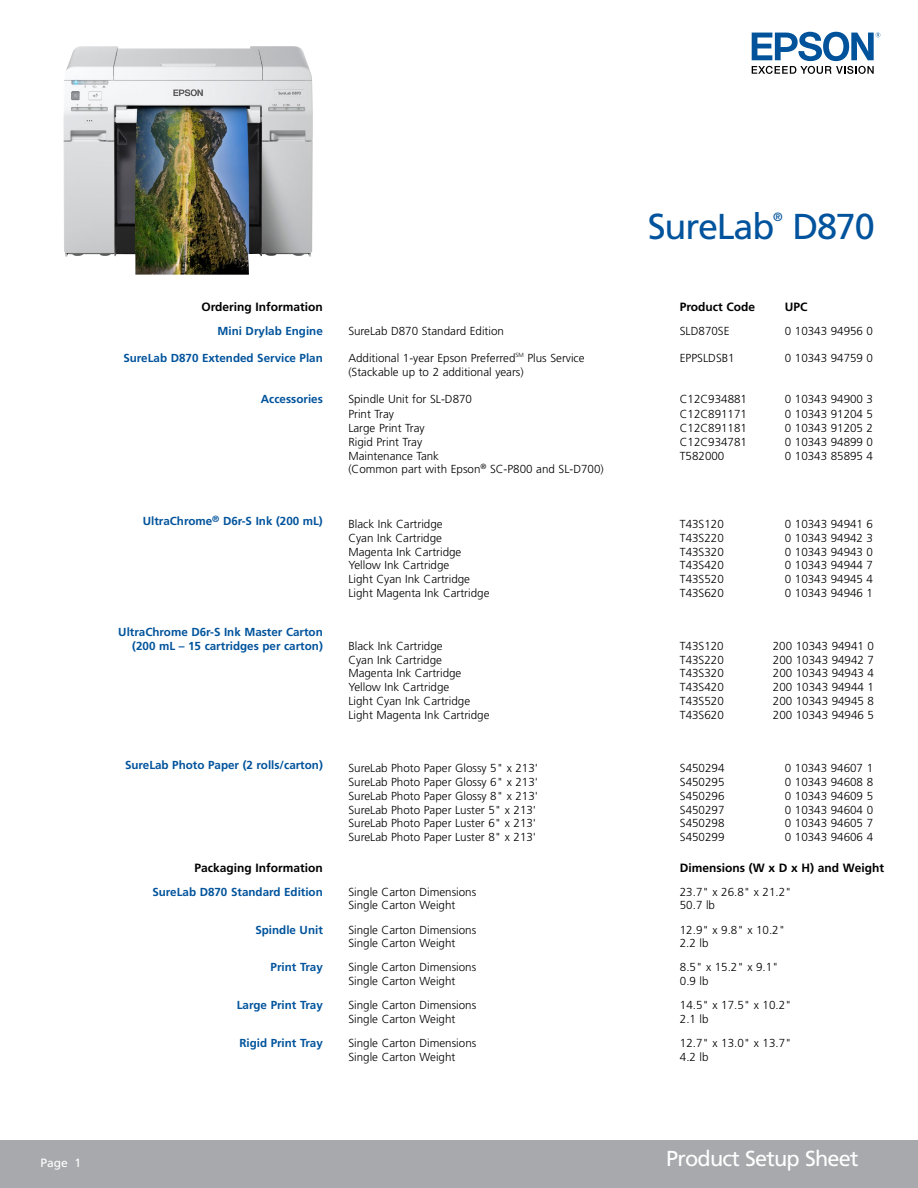
<style>
.page{position:relative;width:918px;height:1188px;background:#fff}
.page>*{position:absolute;margin:0;border:0;box-sizing:border-box;transform-origin:0 0}
.t1{font:36px "Frutiger";letter-spacing:-.035em;color:#00539c}
.t2{font:21.75px "Frutiger";letter-spacing:-.035em;color:#fff}
.t3{font:700 12px "Frutiger";color:#000}
.t4{font:12px "Frutiger";color:#fff}
.t5{font:12px "Frutiger";color:#00539c}
.t6{font:300 11.7px "Frutiger";color:#000}
.t7{font:700 11.7px/13.5px "Frutiger";color:#00539c;text-align:right}
</style>
<div class="page">
<svg style="left:752px;top:32px;width:128px;height:42px"></svg>
<div style="left:0;top:1140px;width:918px;height:48px;background:#a7a9ac"></div>
<img style="left:63px;top:46px;width:250px;height:229px">
<p class="t4" style="left:40px;top:1155px;width:42px">Page 1</p>
<h1 class="t1" style="left:648px;top:205px;width:128px">SureLab</h1>
<p class="t5" style="left:773px;top:210px;width:11px">®</p>
<h1 class="t1" style="left:792px;top:205px;width:84px">D870</h1>
<p class="t3" style="left:201px;top:300px;width:123px">Ordering Information</p>
<p class="t3" style="left:680px;top:300px;width:77px">Product Code</p>
<p class="t3" style="left:785px;top:300px;width:24px">UPC</p>
<p class="t7" style="left:218px;top:324px;width:107px">Mini Drylab Engine</p>
<p class="t6" style="left:348px;top:325px;width:157px">SureLab D870 Standard Edition</p>
<p class="t6" style="left:680px;top:325px;width:51px">SLD870SE</p>
<p class="t6" style="left:785px;top:325px;width:90px">0 10343 94956 0</p>
<p class="t7" style="left:123px;top:351px;width:201px">SureLab D870 Extended Service Plan</p>
<p class="t6" style="left:348px;top:352px;width:238px">Additional 1-year Epson Preferred<sup>SM</sup> Plus Service</p>
<p class="t6" style="left:680px;top:352px;width:56px">EPPSLDSB1</p>
<p class="t6" style="left:785px;top:352px;width:90px">0 10343 94759 0</p>
<p class="t6" style="left:348px;top:365px;width:177px">(Stackable up to 2 additional years)</p>
<p class="t7" style="left:261px;top:392px;width:63px">Accessories</p>
<p class="t6" style="left:348px;top:392px;width:125px">Spindle Unit for SL-D870</p>
<p class="t6" style="left:680px;top:392px;width:69px">C12C934881</p>
<p class="t6" style="left:785px;top:392px;width:90px">0 10343 94900 3</p>
<p class="t6" style="left:348px;top:408px;width:47px">Print Tray</p>
<p class="t6" style="left:680px;top:408px;width:69px">C12C891171</p>
<p class="t6" style="left:785px;top:408px;width:90px">0 10343 91204 5</p>
<p class="t6" style="left:348px;top:421px;width:78px">Large Print Tray</p>
<p class="t6" style="left:680px;top:421px;width:69px">C12C891181</p>
<p class="t6" style="left:785px;top:421px;width:90px">0 10343 91205 2</p>
<p class="t6" style="left:348px;top:435px;width:75px">Rigid Print Tray</p>
<p class="t6" style="left:680px;top:435px;width:69px">C12C934781</p>
<p class="t6" style="left:785px;top:435px;width:90px">0 10343 94899 0</p>
<p class="t6" style="left:348px;top:449px;width:92px">Maintenance Tank</p>
<p class="t6" style="left:680px;top:449px;width:46px">T582000</p>
<p class="t6" style="left:785px;top:449px;width:90px">0 10343 85895 4</p>
<p class="t6" style="left:348px;top:463px;width:257px">(Common part with Epson<sup>®</sup> SC-P800 and SL-D700)</p>
<p class="t7" style="left:143px;top:514px;width:182px">UltraChrome<sup>®</sup> D6r-S Ink (200 mL)</p>
<p class="t6" style="left:348px;top:517px;width:96px">Black Ink Cartridge</p>
<p class="t6" style="left:680px;top:517px;width:45px">T43S120</p>
<p class="t6" style="left:785px;top:517px;width:90px">0 10343 94941 6</p>
<p class="t6" style="left:348px;top:531px;width:95px">Cyan Ink Cartridge</p>
<p class="t6" style="left:680px;top:531px;width:45px">T43S220</p>
<p class="t6" style="left:785px;top:531px;width:90px">0 10343 94942 3</p>
<p class="t6" style="left:348px;top:545px;width:115px">Magenta Ink Cartridge</p>
<p class="t6" style="left:680px;top:545px;width:45px">T43S320</p>
<p class="t6" style="left:785px;top:545px;width:90px">0 10343 94943 0</p>
<p class="t6" style="left:348px;top:559px;width:102px">Yellow Ink Cartridge</p>
<p class="t6" style="left:680px;top:559px;width:45px">T43S420</p>
<p class="t6" style="left:785px;top:559px;width:90px">0 10343 94944 7</p>
<p class="t6" style="left:348px;top:573px;width:123px">Light Cyan Ink Cartridge</p>
<p class="t6" style="left:680px;top:573px;width:45px">T43S520</p>
<p class="t6" style="left:785px;top:573px;width:90px">0 10343 94945 4</p>
<p class="t6" style="left:348px;top:586px;width:143px">Light Magenta Ink Cartridge</p>
<p class="t6" style="left:680px;top:586px;width:45px">T43S620</p>
<p class="t6" style="left:785px;top:586px;width:90px">0 10343 94946 1</p>
<p class="t7" style="left:118px;top:625px;width:206px">UltraChrome D6r-S Ink Master Carton (200 mL – 15 cartridges per carton)</p>
<p class="t6" style="left:348px;top:639px;width:96px">Black Ink Cartridge</p>
<p class="t6" style="left:680px;top:639px;width:45px">T43S120</p>
<p class="t6" style="left:773px;top:639px;width:103px">200 10343 94941 0</p>
<p class="t6" style="left:348px;top:653px;width:95px">Cyan Ink Cartridge</p>
<p class="t6" style="left:680px;top:653px;width:45px">T43S220</p>
<p class="t6" style="left:773px;top:653px;width:103px">200 10343 94942 7</p>
<p class="t6" style="left:348px;top:667px;width:115px">Magenta Ink Cartridge</p>
<p class="t6" style="left:680px;top:667px;width:45px">T43S320</p>
<p class="t6" style="left:773px;top:667px;width:103px">200 10343 94943 4</p>
<p class="t6" style="left:348px;top:680px;width:102px">Yellow Ink Cartridge</p>
<p class="t6" style="left:680px;top:680px;width:45px">T43S420</p>
<p class="t6" style="left:773px;top:680px;width:103px">200 10343 94944 1</p>
<p class="t6" style="left:348px;top:695px;width:123px">Light Cyan Ink Cartridge</p>
<p class="t6" style="left:680px;top:695px;width:45px">T43S520</p>
<p class="t6" style="left:773px;top:695px;width:103px">200 10343 94945 8</p>
<p class="t6" style="left:348px;top:709px;width:143px">Light Magenta Ink Cartridge</p>
<p class="t6" style="left:680px;top:709px;width:45px">T43S620</p>
<p class="t6" style="left:773px;top:709px;width:103px">200 10343 94946 5</p>
<p class="t7" style="left:125px;top:758px;width:199px">SureLab Photo Paper (2 rolls/carton)</p>
<p class="t6" style="left:348px;top:762px;width:191px">SureLab Photo Paper Glossy 5" x 213'</p>
<p class="t6" style="left:680px;top:762px;width:46px">S450294</p>
<p class="t6" style="left:785px;top:762px;width:90px">0 10343 94607 1</p>
<p class="t6" style="left:348px;top:775px;width:191px">SureLab Photo Paper Glossy 6" x 213'</p>
<p class="t6" style="left:680px;top:775px;width:46px">S450295</p>
<p class="t6" style="left:785px;top:775px;width:90px">0 10343 94608 8</p>
<p class="t6" style="left:348px;top:789px;width:191px">SureLab Photo Paper Glossy 8" x 213'</p>
<p class="t6" style="left:680px;top:789px;width:46px">S450296</p>
<p class="t6" style="left:785px;top:789px;width:90px">0 10343 94609 5</p>
<p class="t6" style="left:348px;top:803px;width:189px">SureLab Photo Paper Luster 5" x 213'</p>
<p class="t6" style="left:680px;top:803px;width:46px">S450297</p>
<p class="t6" style="left:785px;top:803px;width:90px">0 10343 94604 0</p>
<p class="t6" style="left:348px;top:817px;width:189px">SureLab Photo Paper Luster 6" x 213'</p>
<p class="t6" style="left:680px;top:817px;width:46px">S450298</p>
<p class="t6" style="left:785px;top:817px;width:90px">0 10343 94605 7</p>
<p class="t6" style="left:348px;top:831px;width:189px">SureLab Photo Paper Luster 8" x 213'</p>
<p class="t6" style="left:680px;top:831px;width:46px">S450299</p>
<p class="t6" style="left:785px;top:831px;width:90px">0 10343 94606 4</p>
<p class="t3" style="left:194px;top:860px;width:130px">Packaging Information</p>
<p class="t3" style="left:680px;top:860px;width:206px">Dimensions (W x D x H) and Weight</p>
<p class="t7" style="left:152px;top:885px;width:172px">SureLab D870 Standard Edition</p>
<p class="t6" style="left:348px;top:885px;width:129px">Single Carton Dimensions</p>
<p class="t6" style="left:680px;top:885px;width:113px">23.7" x 26.8" x 21.2"</p>
<p class="t6" style="left:348px;top:899px;width:109px">Single Carton Weight</p>
<p class="t6" style="left:680px;top:899px;width:37px">50.7 lb</p>
<p class="t7" style="left:255px;top:923px;width:69px">Spindle Unit</p>
<p class="t6" style="left:348px;top:923px;width:129px">Single Carton Dimensions</p>
<p class="t6" style="left:680px;top:923px;width:107px">12.9" x 9.8" x 10.2"</p>
<p class="t6" style="left:348px;top:937px;width:109px">Single Carton Weight</p>
<p class="t6" style="left:680px;top:937px;width:30px">2.2 lb</p>
<p class="t7" style="left:271px;top:961px;width:54px">Print Tray</p>
<p class="t6" style="left:348px;top:961px;width:129px">Single Carton Dimensions</p>
<p class="t6" style="left:680px;top:961px;width:100px">8.5" x 15.2" x 9.1"</p>
<p class="t6" style="left:348px;top:974px;width:109px">Single Carton Weight</p>
<p class="t6" style="left:680px;top:974px;width:30px">0.9 lb</p>
<p class="t7" style="left:237px;top:998px;width:88px">Large Print Tray</p>
<p class="t6" style="left:348px;top:999px;width:129px">Single Carton Dimensions</p>
<p class="t6" style="left:680px;top:999px;width:113px">14.5" x 17.5" x 10.2"</p>
<p class="t6" style="left:348px;top:1012px;width:109px">Single Carton Weight</p>
<p class="t6" style="left:680px;top:1012px;width:30px">2.1 lb</p>
<p class="t7" style="left:239px;top:1036px;width:85px">Rigid Print Tray</p>
<p class="t6" style="left:348px;top:1036px;width:129px">Single Carton Dimensions</p>
<p class="t6" style="left:680px;top:1036px;width:113px">12.7" x 13.0" x 13.7"</p>
<p class="t6" style="left:348px;top:1050px;width:109px">Single Carton Weight</p>
<p class="t6" style="left:680px;top:1050px;width:30px">4.2 lb</p>
<h2 class="t2" style="left:666px;top:1146px;width:194px">Product Setup Sheet</h2>
</div>
